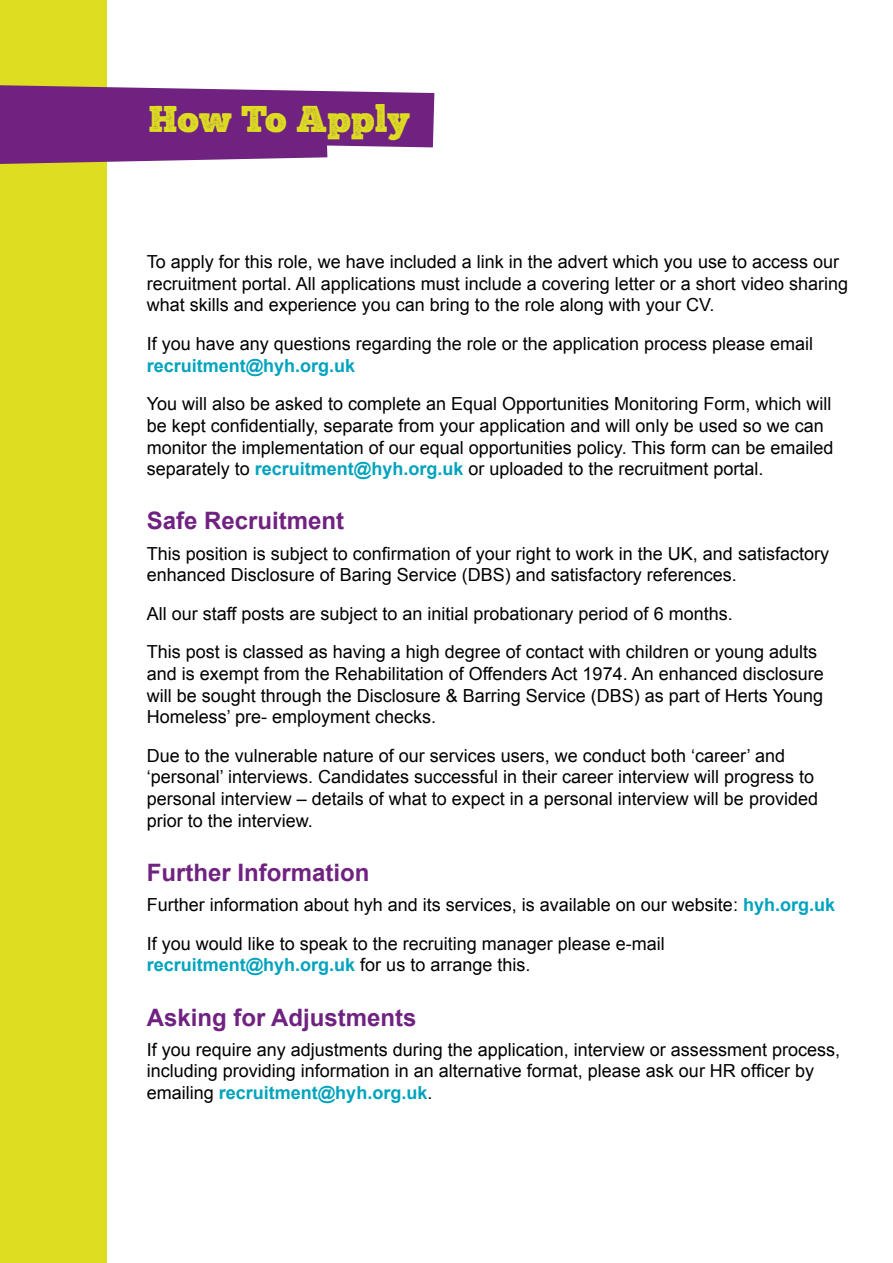
<style>
.page{position:relative;width:893px;height:1263px;background:#fff}
.page>*{position:absolute;margin:0;border:0;box-sizing:border-box;transform-origin:0 0}
.t1{font:37.5px "Chunk Five Print";color:#dedd21}
.t2{font:700 24px "Arial";color:#702281}
.t3{font:18px/21.6px "Arial";color:#000}
.t4{font:700 18px "Arial";color:#00a3bd}
.s1{font-weight:700;color:#00a3bd}
.s2{font-weight:400;color:#000}
</style>
<div class="page">
<div style="left:0;top:0;width:106px;height:1263px;background:#dedd21"></div>
<svg style="left:0;top:85px;width:434px;height:79px;background:#834090"></svg>
<h1 class="t1" style="left:149px;top:102px;width:262px">How To Apply</h1>
<p class="t3" style="left:147px;top:251px;width:703px">To apply for this role, we have included a link in the advert which you use to access our recruitment portal. All applications must include a covering letter or a short video sharing what skills and experience you can bring to the role along with your CV.</p>
<p class="t3" style="left:147px;top:333px;width:668px">If you have any questions regarding the role or the application process please email</p>
<p class="t4" style="left:147px;top:353px;width:210px">recruitment@hyh.org.uk</p>
<p class="t3" style="left:147px;top:393px;width:688px">You will also be asked to complete an Equal Opportunities Monitoring Form, which will be kept confidentially, separate from your application and will only be used so we can monitor the implementation of our equal opportunities policy. This form can be emailed separately to <span class="s1">recruitment@hyh.org.uk</span> or uploaded to the recruitment portal.</p>
<h2 class="t2" style="left:147px;top:505px;width:199px">Safe Recruitment</h2>
<p class="t3" style="left:147px;top:543px;width:684px">This position is subject to confirmation of your right to work in the UK, and satisfactory enhanced Disclosure of Baring Service (DBS) and satisfactory references.</p>
<p class="t3" style="left:147px;top:594px;width:672px;line-height:38.5px">All our staff posts are subject to an initial probationary period of 6 months.<br>This post is classed as having a high degree of contact with children or young adults</p>
<p class="t3" style="left:147px;top:663px;width:679px;text-align:justify">and is exempt from the Rehabilitation of Offenders Act 1974. An enhanced disclosure will be sought through the Disclosure &amp; Barring Service (DBS) as part of Herts Young Homeless’ pre- employment checks.</p>
<p class="t3" style="left:147px;top:745px;width:673px">Due to the vulnerable nature of our services users, we conduct both ‘career’ and ‘personal’ interviews. Candidates successful in their career interview will progress to personal interview – details of what to expect in a personal interview will be provided prior to the interview.</p>
<h2 class="t2" style="left:147px;top:857px;width:224px">Further Information</h2>
<p class="t3" style="left:147px;top:885px;width:690px;line-height:38.5px">Further information about hyh and its services, is available on our website: <span class="s1">hyh.org.uk<br></span>If you would like to speak to the recruiting manager please e-mail</p>
<p class="t4" style="left:147px;top:953px;width:385px">recruitment@hyh.org.uk <span class="s2">for us to arrange this.</span></p>
<h2 class="t2" style="left:147px;top:1001px;width:271px">Asking for Adjustments</h2>
<p class="t3" style="left:147px;top:1039px;width:695px">If you require any adjustments during the application, interview or assessment process, including providing information in an alternative format, please ask our HR officer by emailing <span class="s1">recruitment@hyh.org.uk</span>.</p>
</div>
